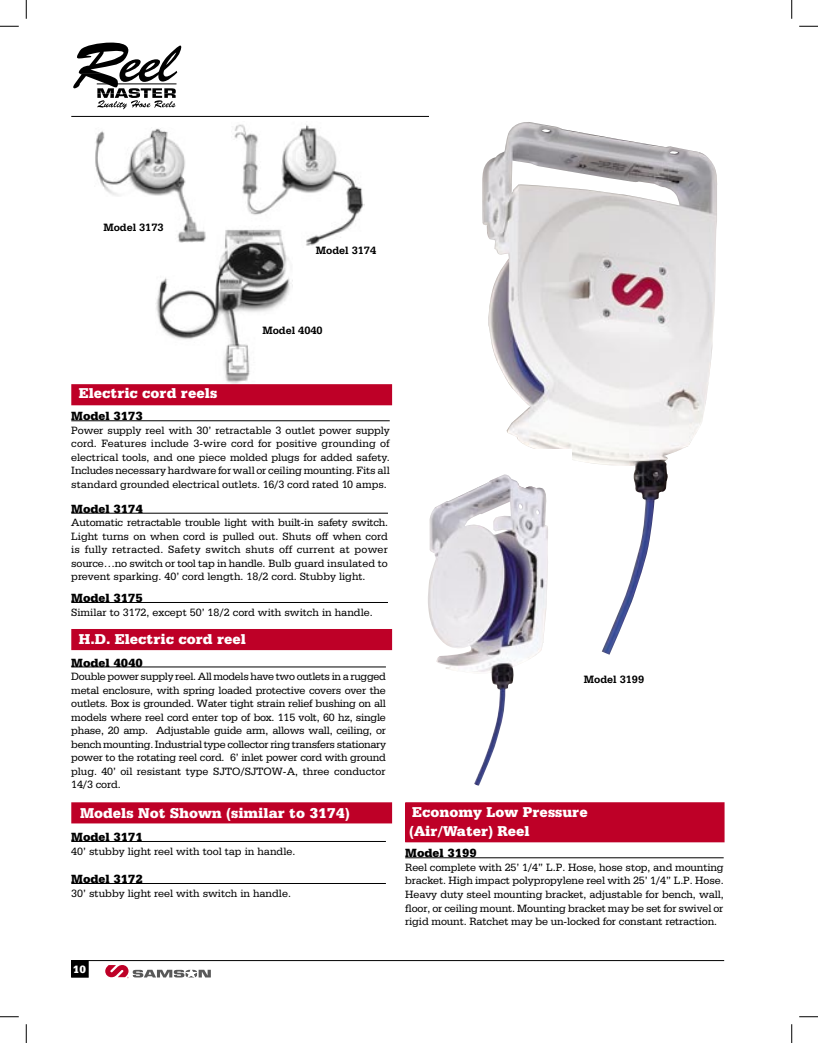
<style>
.page{position:relative;width:818px;height:1043px;background:#fff}
.page>*{position:absolute;margin:0;border:0;box-sizing:border-box;transform-origin:0 0}
.t1{font:900 15px/18px "Serifa BT";color:#fff}
.t2{font:900 12.5px "Serifa BT";color:#000}
.t3{font:11.25px/13.5px "Serifa BT";color:#000;text-align:justify}
.t4{font:700 11.25px "Serifa BT";color:#000}
.t5{font:900 11.25px "Serifa BT";color:#fff}
</style>
<div class="page">
<img style="left:234px;top:124px;width:131px;height:122px">
<hr style="left:71px;top:116px;width:653px;height:1px;background:#000">
<hr style="left:71px;top:960px;width:653px;height:1px;background:#000">
<div style="left:72px;top:960px;width:16px;height:17px;background:#000"></div>
<div style="left:71px;top:960px;width:17px;height:17px;border:1px solid #000"></div>
<svg style="left:105px;top:965px;width:106px;height:13px"></svg>
<img style="left:156px;top:225px;width:136px;height:159px">
<div style="left:429px;top:82px;width:327px;height:583px;background:#fff"></div>
<img style="left:482px;top:122px;width:235px;height:532px">
<div style="left:407px;top:449px;width:165px;height:345px;background:#fff"></div>
<img style="left:428px;top:474px;width:120px;height:311px">
<hr style="left:71px;top:666px;width:315px;height:1px;background:#000">
<div style="left:72px;top:385px;width:319px;height:20px;background:#be0027"></div>
<div style="left:71px;top:384px;width:321px;height:21px;border:1px solid #be0027"></div>
<hr style="left:71px;top:420px;width:319px;height:1px;background:#000">
<hr style="left:71px;top:513px;width:317px;height:1px;background:#000">
<hr style="left:71px;top:602px;width:317px;height:1px;background:#000">
<div style="left:72px;top:629px;width:319px;height:20px;background:#be0027"></div>
<div style="left:71px;top:629px;width:321px;height:21px;border:1px solid #be0027"></div>
<img style="left:95px;top:128px;width:112px;height:115px">
<div style="left:406px;top:802px;width:317px;height:39px;background:#be0027"></div>
<div style="left:405px;top:802px;width:319px;height:40px;border:1px solid #be0027"></div>
<hr style="left:405px;top:857px;width:318px;height:1px;background:#000">
<svg style="left:73px;top:43px;width:108px;height:66px"></svg>
<div style="left:72px;top:803px;width:319px;height:19px;background:#be0027"></div>
<div style="left:71px;top:802px;width:321px;height:21px;border:1px solid #be0027"></div>
<hr style="left:71px;top:841px;width:315px;height:1px;background:#000">
<hr style="left:71px;top:883px;width:315px;height:1px;background:#000">
<svg style="left:0;top:25px;width:19px;height:2px"></svg>
<svg style="left:799px;top:25px;width:19px;height:2px"></svg>
<svg style="left:0;top:1016px;width:19px;height:1px"></svg>
<svg style="left:799px;top:1016px;width:19px;height:1px"></svg>
<svg style="left:25px;top:0;width:2px;height:19px"></svg>
<svg style="left:25px;top:1024px;width:2px;height:18px"></svg>
<svg style="left:791px;top:0;width:1px;height:19px"></svg>
<svg style="left:791px;top:1024px;width:1px;height:18px"></svg>
<p class="t4" style="left:103px;top:220px;width:62px">Model 3173</p>
<p class="t4" style="left:316px;top:243px;width:62px">Model 3174</p>
<p class="t4" style="left:262px;top:324px;width:62px">Model 4040</p>
<h1 class="t1" style="left:79px;top:384px;width:140px">Electric cord reels</h1>
<p class="t2" style="left:71px;top:408px;width:73px">Model 3173</p>
<p class="t3" style="left:71px;top:423px;width:320px">Power supply reel with 30’ retractable 3 outlet power supply cord. Features include 3-wire cord for positive grounding of electrical tools, and one piece molded plugs for added safety.<br>Includes necessary hardware for wall or ceiling mounting. Fits all standard grounded electrical outlets. 16/3 cord rated 10 amps.</p>
<p class="t2" style="left:71px;top:501px;width:73px">Model 3174</p>
<p class="t3" style="left:71px;top:516px;width:318px">Automatic retractable trouble light with built-in safety switch.<br>Light turns on when cord is pulled out. Shuts off when cord is fully retracted. Safety switch shuts off current at power source…no switch or tool tap in handle. Bulb guard insulated to prevent sparking. 40’ cord length. 18/2 cord. Stubby light.</p>
<p class="t2" style="left:71px;top:590px;width:73px">Model 3175</p>
<p class="t3" style="left:71px;top:605px;width:303px">Similar to 3172, except 50’ 18/2 cord with switch in handle.</p>
<h1 class="t1" style="left:79px;top:630px;width:169px">H.D. Electric cord reel</h1>
<p class="t2" style="left:71px;top:654px;width:73px">Model 4040</p>
<p class="t3" style="left:71px;top:669px;width:316px">Double power supply reel. All models have two outlets in a rugged metal enclosure, with spring loaded protective covers over the outlets. Box is grounded. Water tight strain relief bushing on all models where reel cord enter top of box. 115 volt, 60 hz, single phase, 20 amp. Adjustable guide arm, allows wall, ceiling, or bench mounting. Industrial type collector ring transfers stationary power to the rotating reel cord. 6’ inlet power cord with ground plug. 40’ oil resistant type SJTO/SJTOW-A, three conductor 14/3 cord.</p>
<h1 class="t1" style="left:80px;top:803px;width:271px">Models Not Shown (similar to 3174)</h1>
<p class="t2" style="left:71px;top:829px;width:73px">Model 3171</p>
<p class="t3" style="left:71px;top:844px;width:225px">40’ stubby light reel with tool tap in handle.</p>
<p class="t2" style="left:71px;top:871px;width:73px">Model 3172</p>
<p class="t3" style="left:71px;top:886px;width:221px">30’ stubby light reel with switch in handle.</p>
<p class="t4" style="left:584px;top:672px;width:62px">Model 3199</p>
<h1 class="t1" style="left:409px;top:803px;width:180px">Economy Low Pressure (Air/Water) Reel</h1>
<p class="t2" style="left:405px;top:845px;width:73px">Model 3199</p>
<p class="t3" style="left:405px;top:860px;width:320px">Reel complete with 25’ 1/4” L.P. Hose, hose stop, and mounting bracket. High impact polypropylene reel with 25’ 1/4” L.P. Hose.<br>Heavy duty steel mounting bracket, adjustable for bench, wall, floor, or ceiling mount. Mounting bracket may be set for swivel or rigid mount. Ratchet may be un-locked for constant retraction.</p>
<p class="t5" style="left:73px;top:962px;width:15px">10</p>
</div>
